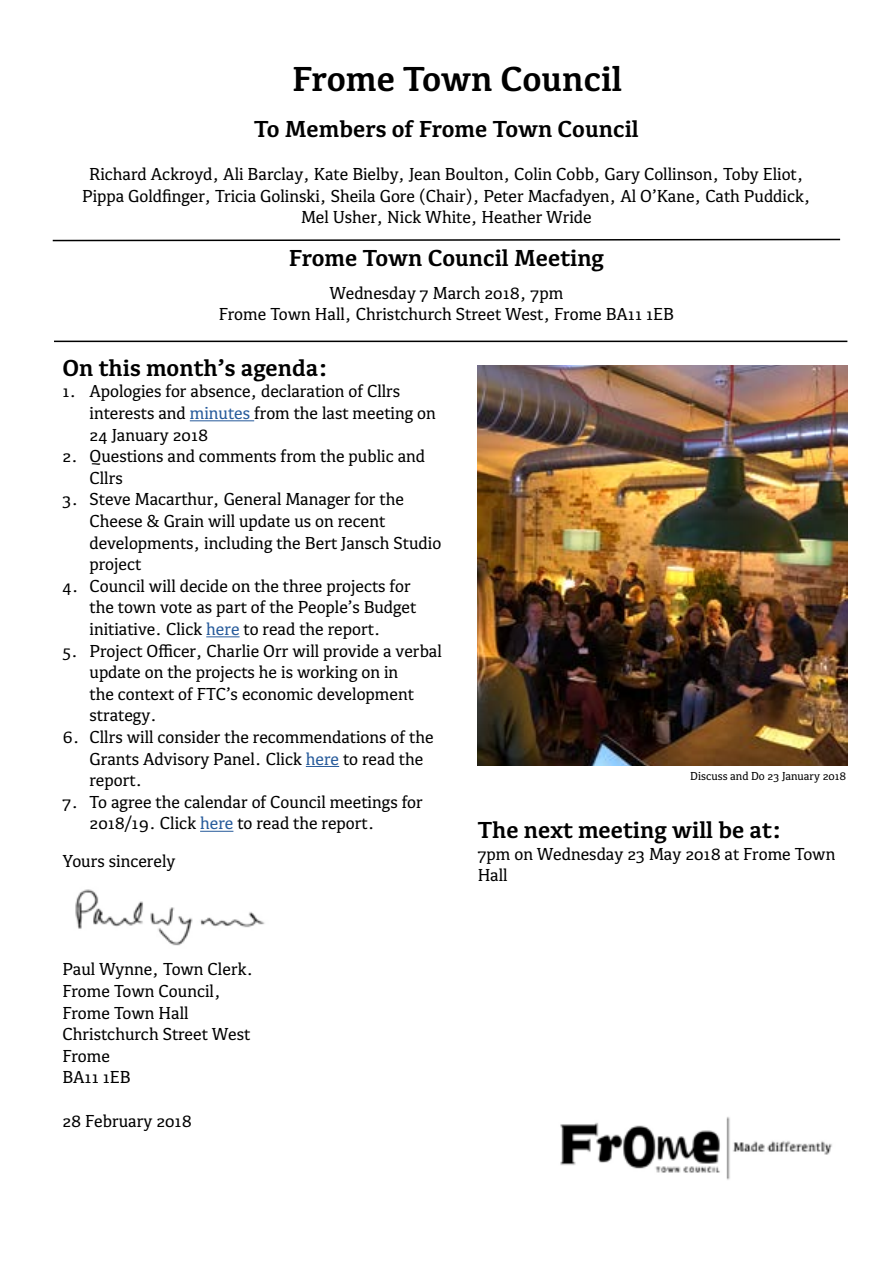
<style>
.page{position:relative;width:893px;height:1263px;background:#fff}
.page>*{position:absolute;margin:0;border:0;box-sizing:border-box;transform-origin:0 0}
.t1{font:700 36px "Kefa II Pro";color:#000}
.t2{font:700 24px "Kefa II Pro";color:#000}
.t3{font:18px/21.6px "Kefa II Pro";color:#000}
.t4{font:12px "Kefa II Pro";color:#000}
.s1{color:#275b9b}
</style>
<div class="page">
<hr style="left:190px;top:420px;width:64px;height:1px;background:#275b9b">
<hr style="left:206px;top:636px;width:34px;height:1px;background:#275b9b">
<hr style="left:306px;top:766px;width:33px;height:1px;background:#275b9b">
<hr style="left:200px;top:831px;width:33px;height:1px;background:#275b9b">
<svg style="left:52px;top:238px;width:789px;height:4px"></svg>
<hr style="left:54px;top:341px;width:793px;height:1px;background:#000">
<img style="left:75px;top:889px;width:190px;height:57px">
<img style="left:560px;top:1117px;width:272px;height:63px">
<img style="left:478px;top:366px;width:369px;height:399px">
<h1 class="t1" style="left:292px;top:57px;width:332px">Frome Town Council</h1>
<h2 class="t2" style="left:254px;top:115px;width:386px">To Members of Frome Town Council</h2>
<p class="t3" style="left:82px;top:164px;width:730px;text-align:center">Richard Ackroyd, Ali Barclay, Kate Bielby, Jean Boulton, Colin Cobb, Gary Collinson, Toby Eliot,<br>Pippa Goldfinger, Tricia Golinski, Sheila Gore (Chair), Peter Macfadyen, Al O’Kane, Cath Puddick,<br>Mel Usher, Nick White, Heather Wride</p>
<h2 class="t2" style="left:289px;top:244px;width:317px">Frome Town Council Meeting</h2>
<p class="t3" style="left:219px;top:282px;width:457px;text-align:center">Wednesday 7 March 2018, 7pm<br>Frome Town Hall, Christchurch Street West, Frome BA11 1EB</p>
<h2 class="t2" style="left:63px;top:354px;width:267px">On this month’s agenda:</h2>
<p class="t3" style="left:90px;top:381px;width:348px;text-indent:-27px">1. Apologies for absence, declaration of Cllrs interests and <span class="s1">minutes</span> from the last meeting on<br>24 January 2018</p>
<p class="t3" style="left:90px;top:445px;width:337px;text-indent:-27px">2. Questions and comments from the public and<br>Cllrs</p>
<p class="t3" style="left:90px;top:489px;width:353px;text-indent:-27px">3. Steve Macarthur, General Manager for the Cheese &amp; Grain will update us on recent developments, including the Bert Jansch Studio project</p>
<p class="t3" style="left:90px;top:575px;width:328px;text-indent:-27px">4. Council will decide on the three projects for the town vote as part of the People’s Budget initiative. Click <span class="s1">here</span> to read the report.</p>
<p class="t3" style="left:90px;top:640px;width:354px;text-indent:-27px">5. Project Officer, Charlie Orr will provide a verbal update on the projects he is working on in<br>the context of FTC’s economic development strategy.</p>
<p class="t3" style="left:90px;top:726px;width:346px;text-indent:-27px">6. Cllrs will consider the recommendations of the<br>Grants Advisory Panel. Click <span class="s1">here</span> to read the report.</p>
<p class="t3" style="left:90px;top:791px;width:335px;text-indent:-27px">7. To agree the calendar of Council meetings for<br>2018/19. Click <span class="s1">here</span> to read the report.</p>
<p class="t4" style="left:690px;top:769px;width:157px">Discuss and Do 23 January 2018</p>
<h2 class="t2" style="left:478px;top:816px;width:306px">The next meeting will be at:</h2>
<p class="t3" style="left:478px;top:843px;width:359px">7pm on Wednesday 23 May 2018 at Frome Town<br>Hall</p>
<p class="t3" style="left:63px;top:850px;width:114px">Yours sincerely</p>
<p class="t3" style="left:63px;top:958px;width:192px">Paul Wynne, Town Clerk.<br>Frome Town Council,<br>Frome Town Hall<br>Christchurch Street West<br>Frome<br>BA11 1EB</p>
<p class="t3" style="left:63px;top:1110px;width:131px">28 February 2018</p>
</div>
